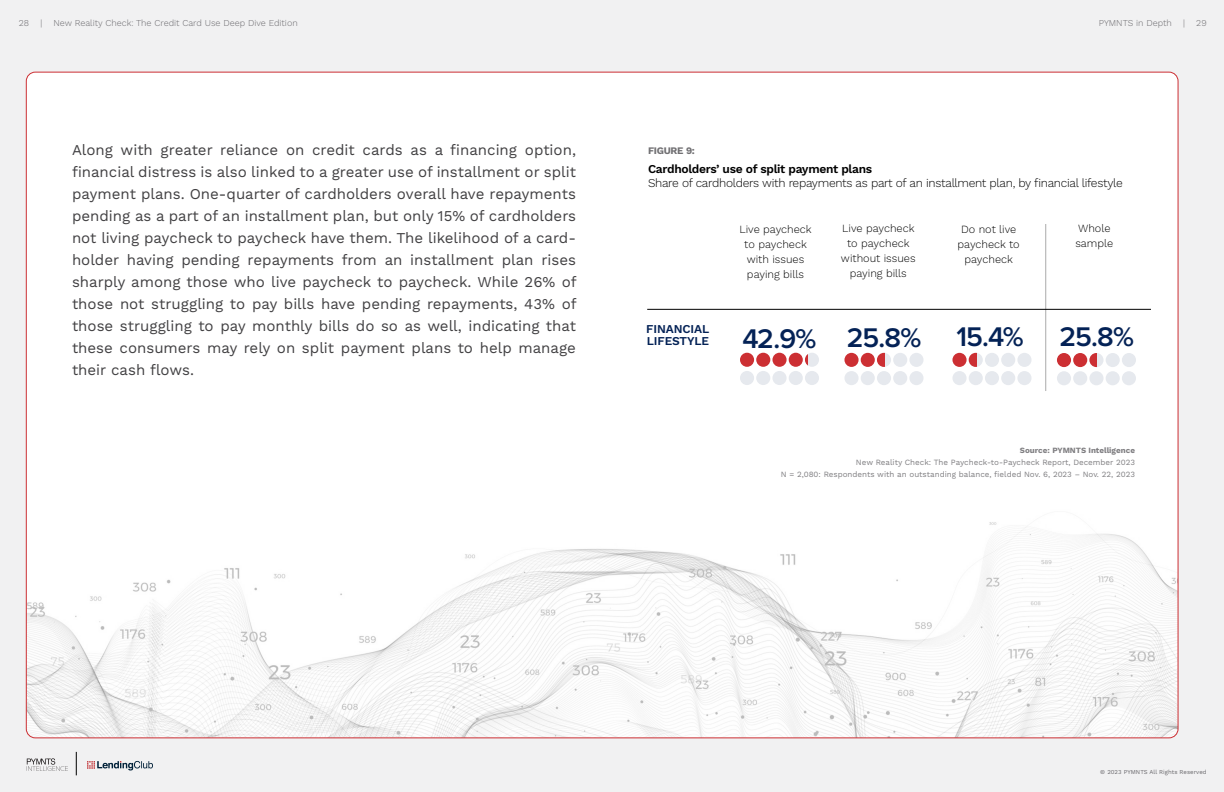
<style>
.page{position:relative;width:1224px;height:792px;background:#f1f1f2}
.page>*{position:absolute;margin:0;border:0;box-sizing:border-box;transform-origin:0 0}
.t1{font:600 28px "Proxima Nova";letter-spacing:-.04em;color:#042256}
.t2{font:15px/22px "Work Sans";color:#414042;text-align:justify}
.t3{font:300 12px "Work Sans";letter-spacing:-.025em;color:#000}
.t4{font:600 12px "Work Sans";letter-spacing:-.025em;color:#000}
.t5{font:600 12px/12px "Work Sans";letter-spacing:-.01em;color:#042256}
.t6{font:300 11px/15px "Work Sans";color:#000;text-align:center}
.t7{font:700 10px "Work Sans";letter-spacing:-.025em;color:#717073}
.t8{font:300 9px "Work Sans";color:#717073}
.t9{font:8px/12px "Work Sans";color:#7f7e81;text-align:right}
.t10{font:700 8px "Work Sans";color:#7f7e81}
.t11{font:6px "Work Sans";letter-spacing:.005em;color:#717073}
</style>
<div class="page">
<div style="left:26px;top:72px;width:1152px;height:666px;background:#fff;border-radius:9px"></div>
<img style="left:26px;top:522px;width:1152px;height:216px">
<hr style="left:647px;top:309px;width:504px;height:1px;background:#000">
<div style="left:740px;top:353px;width:14px;height:14px;background:#cc2f33;border-radius:50%"></div>
<div style="left:844px;top:353px;width:15px;height:14px;background:#cc2f33;border-radius:50%"></div>
<div style="left:952px;top:353px;width:15px;height:14px;background:#cc2f33;border-radius:50%"></div>
<div style="left:1057px;top:353px;width:14px;height:14px;background:#cc2f33;border-radius:50%"></div>
<div style="left:740px;top:371px;width:14px;height:14px;background:#e6e9ee;border-radius:50%"></div>
<div style="left:844px;top:371px;width:15px;height:14px;background:#e6e9ee;border-radius:50%"></div>
<div style="left:952px;top:371px;width:15px;height:14px;background:#e6e9ee;border-radius:50%"></div>
<div style="left:1057px;top:371px;width:14px;height:14px;background:#e6e9ee;border-radius:50%"></div>
<div style="left:756px;top:353px;width:14px;height:14px;background:#cc2f33;border-radius:50%"></div>
<div style="left:861px;top:353px;width:14px;height:14px;background:#cc2f33;border-radius:50%"></div>
<div style="left:969px;top:353px;width:14px;height:14px;background:#e6e9ee;border-radius:50%"></div>
<div style="left:969px;top:353px;width:8px;height:14px;background:#cc2f33"></div>
<div style="left:1073px;top:353px;width:14px;height:14px;background:#cc2f33;border-radius:50%"></div>
<div style="left:756px;top:371px;width:14px;height:14px;background:#e6e9ee;border-radius:50%"></div>
<div style="left:861px;top:371px;width:14px;height:14px;background:#e6e9ee;border-radius:50%"></div>
<div style="left:969px;top:371px;width:14px;height:14px;background:#e6e9ee;border-radius:50%"></div>
<div style="left:1073px;top:371px;width:14px;height:14px;background:#e6e9ee;border-radius:50%"></div>
<div style="left:789px;top:353px;width:14px;height:14px;background:#cc2f33;border-radius:50%"></div>
<div style="left:893px;top:353px;width:14px;height:14px;background:#e6e9ee;border-radius:50%"></div>
<div style="left:1001px;top:353px;width:14px;height:14px;background:#e6e9ee;border-radius:50%"></div>
<div style="left:1106px;top:353px;width:14px;height:14px;background:#e6e9ee;border-radius:50%"></div>
<div style="left:789px;top:371px;width:14px;height:14px;background:#e6e9ee;border-radius:50%"></div>
<div style="left:893px;top:371px;width:14px;height:14px;background:#e6e9ee;border-radius:50%"></div>
<div style="left:1001px;top:371px;width:14px;height:14px;background:#e6e9ee;border-radius:50%"></div>
<div style="left:1106px;top:371px;width:14px;height:14px;background:#e6e9ee;border-radius:50%"></div>
<div style="left:805px;top:353px;width:14px;height:14px;background:#e6e9ee;border-radius:50%"></div>
<hr style="left:805px;top:353px;width:3px;height:14px;background:#cc2f33">
<div style="left:909px;top:353px;width:15px;height:14px;background:#e6e9ee;border-radius:50%"></div>
<div style="left:1017px;top:353px;width:15px;height:14px;background:#e6e9ee;border-radius:50%"></div>
<div style="left:1122px;top:353px;width:14px;height:14px;background:#e6e9ee;border-radius:50%"></div>
<div style="left:805px;top:371px;width:14px;height:14px;background:#e6e9ee;border-radius:50%"></div>
<div style="left:909px;top:371px;width:15px;height:14px;background:#e6e9ee;border-radius:50%"></div>
<div style="left:1017px;top:371px;width:15px;height:14px;background:#e6e9ee;border-radius:50%"></div>
<div style="left:1122px;top:371px;width:14px;height:14px;background:#e6e9ee;border-radius:50%"></div>
<div style="left:772px;top:353px;width:15px;height:14px;background:#cc2f33;border-radius:50%"></div>
<div style="left:877px;top:353px;width:14px;height:14px;background:#e6e9ee;border-radius:50%"></div>
<div style="left:877px;top:353px;width:8px;height:14px;background:#cc2f33"></div>
<div style="left:985px;top:353px;width:14px;height:14px;background:#e6e9ee;border-radius:50%"></div>
<div style="left:1089px;top:353px;width:15px;height:14px;background:#e6e9ee;border-radius:50%"></div>
<svg style="left:1089px;top:353px;width:8px;height:14px"></svg>
<div style="left:772px;top:371px;width:15px;height:14px;background:#e6e9ee;border-radius:50%"></div>
<div style="left:877px;top:371px;width:14px;height:14px;background:#e6e9ee;border-radius:50%"></div>
<div style="left:985px;top:371px;width:14px;height:14px;background:#e6e9ee;border-radius:50%"></div>
<div style="left:1089px;top:371px;width:15px;height:14px;background:#e6e9ee;border-radius:50%"></div>
<hr style="left:1045px;top:224px;width:1px;height:167px;background:#000">
<p class="t8" style="left:19px;top:17px;width:12px">28</p>
<p class="t8" style="left:40px;top:17px;width:3px">|</p>
<p class="t8" style="left:53px;top:17px;width:246px">New Reality Check: The Credit Card Use Deep Dive Edition</p>
<p class="t8" style="left:1099px;top:17px;width:75px">PYMNTS in Depth</p>
<p class="t8" style="left:1183px;top:17px;width:3px">|</p>
<p class="t8" style="left:1196px;top:17px;width:12px">29</p>
<p class="t2" style="left:72px;top:140px;width:506px">Along with greater reliance on credit cards as a financing option, financial distress is also linked to a greater use of installment or split payment plans. One-quarter of cardholders overall have repayments pending as a part of an installment plan, but only 15% of cardholders not living paycheck to paycheck have them. The likelihood of a card&shy;holder having pending repayments from an installment plan rises sharply among those who live paycheck to paycheck. While 26% of those not struggling to pay bills have pending repayments, 43% of those struggling to pay monthly bills do so as well, indicating that these consumers may rely on split payment plans to help manage their cash flows.</p>
<p class="t7" style="left:648px;top:145px;width:48px">FIGURE 9:</p>
<p class="t4" style="left:648px;top:162px;width:226px">Cardholders’ use of split payment plans</p>
<p class="t3" style="left:648px;top:176px;width:476px">Share of cardholders with repayments as part of an installment plan, by financial lifestyle</p>
<p class="t6" style="left:739px;top:222px;width:74px">Live paycheck to paycheck with issues paying bills</p>
<p class="t6" style="left:841px;top:222px;width:76px">Live paycheck to paycheck without issues paying bills</p>
<p class="t6" style="left:958px;top:222px;width:64px">Do not live paycheck to paycheck</p>
<p class="t6" style="left:1075px;top:222px;width:39px;text-align:left">Whole sample</p>
<p class="t5" style="left:646px;top:324px;width:65px">FINANCIAL<br>LIFESTYLE</p>
<h1 class="t1" style="left:742px;top:317px;width:181px">42.9% 25.8%</h1>
<h1 class="t1" style="left:956px;top:315px;width:69px">15.4%</h1>
<h1 class="t1" style="left:1059px;top:315px;width:76px">25.8%</h1>
<p class="t10" style="left:1020px;top:446px;width:117px">Source: PYMNTS Intelligence</p>
<p class="t9" style="left:781px;top:457px;width:356px">New Reality Check: The Paycheck-to-Paycheck Report, December 2023<br>N = 2,080: Respondents with an outstanding balance, fielded Nov. 6, 2023 – Nov. 22, 2023</p>
<p class="t11" style="left:1100px;top:769px;width:108px">© 2023 PYMNTS All Rights Reserved</p>
</div>
